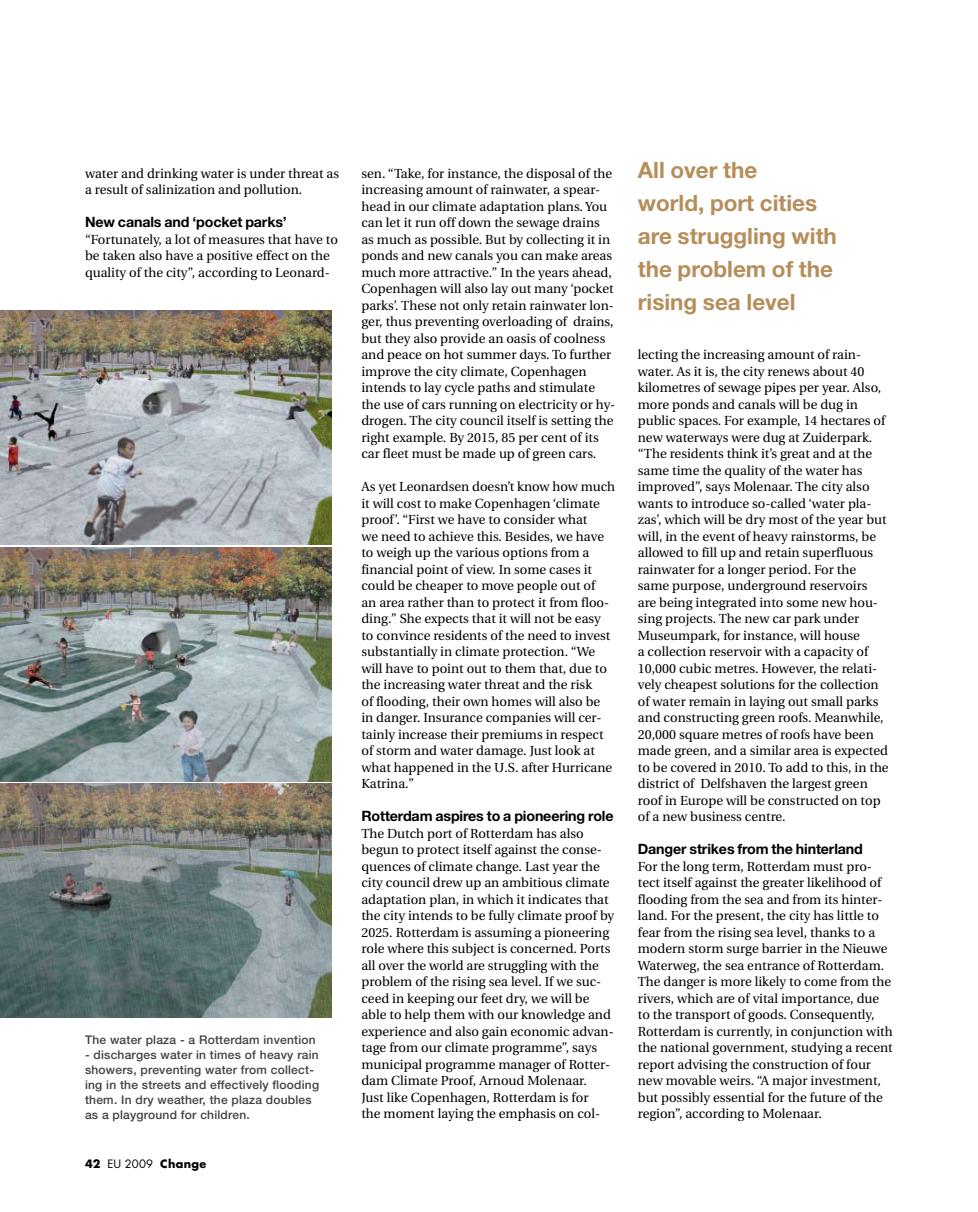
<style>
.page{position:relative;width:978px;height:1212px;background:#fff}
.page>*{position:absolute;margin:0;border:0;box-sizing:border-box;transform-origin:0 0}
.t1{font:700 22.5px/33px "Helvetica Neue";color:#b68e5a}
.t2{font:700 14.25px "Helvetica Neue";letter-spacing:-.01em;color:#000}
.t3{font:13.2px/16.5px "Utopia";color:#000}
.t4{font:500 12px/15px "Helvetica Neue";letter-spacing:.02em;color:#414142}
.t5{font:11.25px "Futura";letter-spacing:.01em;color:#000}
.t6{font:700 11.25px "Futura";color:#000}
.s1{font-weight:700}
</style>
<div class="page">
<img style="left:0;top:310px;width:331px;height:234px">
<img style="left:0;top:547px;width:331px;height:234px">
<img style="left:0;top:784px;width:331px;height:233px">
<p class="t3" style="left:85px;top:165px;width:256px">water and drinking water is under threat as a result of salinization and pollution.</p>
<p class="t2" style="left:85px;top:213px;width:203px">New canals and ‘pocket parks’</p>
<p class="t3" style="left:85px;top:231px;width:254px">“Fortunately, a lot of measures that have to be taken also have a positive effect on the quality of the city”, according to Leonard-</p>
<p class="t4" style="left:85px;top:1032px;width:232px">The water plaza - a Rotterdam invention</p>
<p class="t4" style="left:85px;top:1047px;width:236px">- discharges water in times of heavy rain showers, preventing water from collect&shy;ing in the streets and effectively flooding them. In dry weather, the plaza doubles as a playground for children.</p>
<p class="t6" style="left:85px;top:1156px;width:17px">42</p>
<p class="t5" style="left:107px;top:1156px;width:100px">EU 2009 <span class="s1">Change</span></p>
<p class="t3" style="left:361px;top:165px;width:255px">sen. “Take, for instance, the disposal of the increasing amount of rainwater, a spear&shy;head in our climate adaptation plans. You can let it run off down the sewage drains as much as possible. But by collecting it in ponds and new canals you can make areas much more attractive.” In the years ahead, Copenhagen will also lay out many ‘pocket parks’. These not only retain rainwater lon&shy;ger, thus preventing overloading of drains, but they also provide an oasis of coolness and peace on hot summer days. To further improve the city climate, Copenhagen intends to lay cycle paths and stimulate the use of cars running on electricity or hy&shy;drogen. The city council itself is setting the right example. By 2015, 85 per cent of its car fleet must be made up of green cars.</p>
<p class="t3" style="left:361px;top:479px;width:255px">As yet Leonardsen doesn’t know how much it will cost to make Copenhagen ‘climate proof’. “First we have to consider what<br>we need to achieve this. Besides, we have to weigh up the various options from a financial point of view. In some cases it could be cheaper to move people out of<br>an area rather than to protect it from floo&shy;ding.” She expects that it will not be easy to convince residents of the need to invest substantially in climate protection. “We will have to point out to them that, due to the increasing water threat and the risk<br>of flooding, their own homes will also be in danger. Insurance companies will cer&shy;tainly increase their premiums in respect of storm and water damage. Just look at what happened in the U.S. after Hurricane Katrina.”</p>
<p class="t2" style="left:361px;top:807px;width:254px">Rotterdam aspires to a pioneering role</p>
<p class="t3" style="left:361px;top:825px;width:254px">The Dutch port of Rotterdam has also begun to protect itself against the conse&shy;quences of climate change. Last year the city council drew up an ambitious climate adaptation plan, in which it indicates that the city intends to be fully climate proof by 2025. Rotterdam is assuming a pioneering role where this subject is concerned. Ports all over the world are struggling with the problem of the rising sea level. If we suc&shy;ceed in keeping our feet dry, we will be able to help them with our knowledge and experience and also gain economic advan&shy;tage from our climate programme”, says municipal programme manager of Rotter&shy;dam Climate Proof, Arnoud Molenaar.<br>Just like Copenhagen, Rotterdam is for<br>the moment laying the emphasis on col-</p>
<h1 class="t1" style="left:638px;top:153px;width:201px">All over the<br>world, port cities are struggling with the problem of the rising sea level</h1>
<p class="t3" style="left:638px;top:347px;width:252px">lecting the increasing amount of rain&shy;water. As it is, the city renews about 40 kilometres of sewage pipes per year. Also, more ponds and canals will be dug in public spaces. For example, 14 hectares of new waterways were dug at Zuiderpark. “The residents think it’s great and at the same time the quality of the water has improved”, says Molenaar. The city also wants to introduce so-called ‘water pla&shy;zas’, which will be dry most of the year but will, in the event of heavy rainstorms, be allowed to fill up and retain superfluous rainwater for a longer period. For the same purpose, underground reservoirs are being integrated into some new hou&shy;sing projects. The new car park under Museumpark, for instance, will house<br>a collection reservoir with a capacity of 10,000 cubic metres. However, the relati&shy;vely cheapest solutions for the collection of water remain in laying out small parks and constructing green roofs. Meanwhile, 20,000 square metres of roofs have been made green, and a similar area is expected to be covered in 2010. To add to this, in the district of Delfshaven the largest green roof in Europe will be constructed on top of a new business centre.</p>
<p class="t2" style="left:638px;top:840px;width:227px">Danger strikes from the hinterland</p>
<p class="t3" style="left:638px;top:858px;width:256px">For the long term, Rotterdam must pro&shy;tect itself against the greater likelihood of flooding from the sea and from its hinter&shy;land. For the present, the city has little to fear from the rising sea level, thanks to a modern storm surge barrier in the Nieuwe Waterweg, the sea entrance of Rotterdam.<br>The danger is more likely to come from the rivers, which are of vital importance, due to the transport of goods. Consequently, Rotterdam is currently, in conjunction with the national government, studying a recent report advising the construction of four new movable weirs. “A major investment, but possibly essential for the future of the region”, according to Molenaar.</p>
</div>
